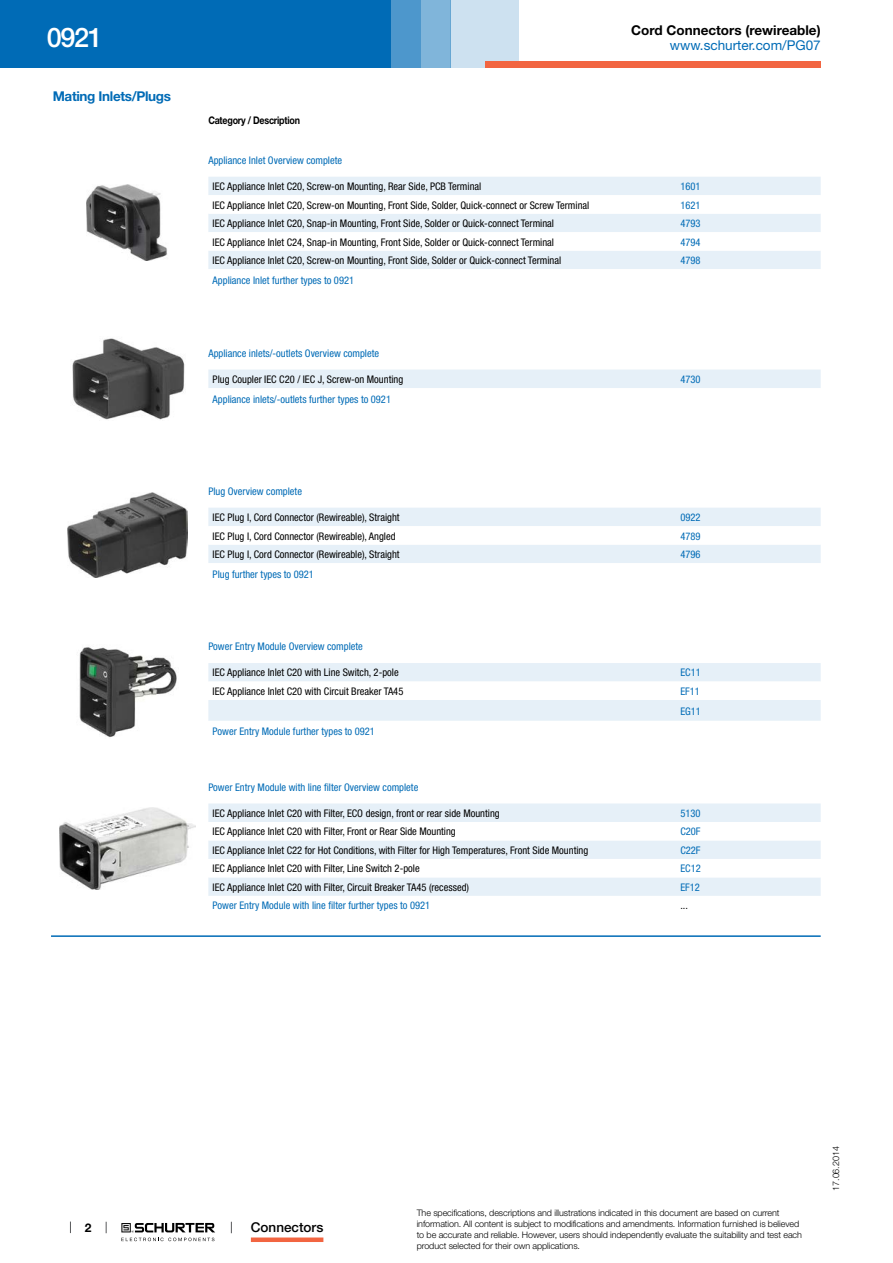
<style>
.page{position:relative;width:893px;height:1263px;background:#fff}
.page>*{position:absolute;margin:0;border:0;box-sizing:border-box;transform-origin:0 0}
.t1{font:500 27px "Helvetica Neue LT";color:#fff}
.t2{font:700 13.5px "Helvetica Neue LT";color:#000}
.t3{font:13.5px "Helvetica Neue LT";color:#006bb6}
.t4{font:700 13.5px "Helvetica Neue LT";letter-spacing:-.025em;color:#006bb6}
.t5{font:500 13.5px "Helvetica Neue LT";color:#000}
.t6{font:700 12px "Helvetica Neue LT";color:#000}
.t7{font:condensed 10.5px "Helvetica Neue LT";color:#000}
.t8{font:condensed 10.5px/19.6px "Helvetica Neue LT";color:#006bb6}
.t9{font:700 10.5px "Helvetica Neue LT";letter-spacing:-.025em;color:#000;scale:.85 1}
.t10{font:300 9px/10.8px "Helvetica Neue LT";letter-spacing:-.01em;color:#000}
</style>
<div class="page">
<svg style="left:70px;top:1221px;width:1px;height:12px"></svg>
<svg style="left:121px;top:1223px;width:94px;height:18px"></svg>
<div style="left:0;top:0;width:391px;height:68px;background:#006bb6"></div>
<div style="left:421px;top:0;width:30px;height:68px;background:#80b5da"></div>
<div style="left:391px;top:0;width:30px;height:68px;background:#4d97cc"></div>
<div style="left:451px;top:0;width:68px;height:68px;background:#cde1f0"></div>
<div style="left:485px;top:62px;width:336px;height:6px;background:#f26541"></div>
<div style="left:251px;top:1237px;width:72px;height:5px;background:#f26541"></div>
<img style="left:87px;top:185px;width:80px;height:76px">
<div style="left:208px;top:177px;width:613px;height:18px;background:#e6f0f8"></div>
<svg style="left:208px;top:214px;width:613px;height:55px;fill:#e6f0f8"></svg>
<img style="left:72px;top:338px;width:113px;height:82px">
<div style="left:208px;top:369px;width:613px;height:19px;background:#e6f0f8"></div>
<img style="left:67px;top:493px;width:121px;height:85px">
<svg style="left:208px;top:508px;width:613px;height:55px"></svg>
<img style="left:79px;top:647px;width:98px;height:90px">
<svg style="left:208px;top:663px;width:613px;height:58px"></svg>
<img style="left:60px;top:808px;width:135px;height:81px">
<div style="left:208px;top:803px;width:613px;height:19px;background:#e6f0f8"></div>
<svg style="left:208px;top:841px;width:613px;height:55px;fill:#e6f0f8"></svg>
<hr style="left:51px;top:935px;width:770px;height:2px;background:#006bb6">
<h1 class="t1" style="left:47px;top:21px;width:57px">0921</h1>
<p class="t4" style="left:53px;top:88px;width:120px">Mating Inlets/Plugs</p>
<p class="t2" style="left:631px;top:22px;width:191px">Cord Connectors (rewireable)</p>
<p class="t3" style="left:670px;top:37px;width:152px">www.schurter.com/PG07</p>
<p class="t9" style="left:208px;top:114px;width:109px">Category / Description</p>
<p class="t8" style="left:208px;top:150px;width:135px">Appliance Inlet Overview complete</p>
<p class="t7" style="left:213px;top:180px;width:270px">IEC Appliance Inlet C20, Screw-on Mounting, Rear Side, PCB Terminal</p>
<p class="t8" style="left:680px;top:176px;width:22px">1601</p>
<p class="t7" style="left:213px;top:199px;width:378px">IEC Appliance Inlet C20, Screw-on Mounting, Front Side, Solder, Quick-connect or Screw Terminal</p>
<p class="t8" style="left:680px;top:195px;width:22px">1621</p>
<p class="t7" style="left:213px;top:217px;width:343px">IEC Appliance Inlet C20, Snap-in Mounting, Front Side, Solder or Quick-connect Terminal</p>
<p class="t8" style="left:680px;top:213px;width:22px">4793</p>
<p class="t7" style="left:213px;top:236px;width:343px">IEC Appliance Inlet C24, Snap-in Mounting, Front Side, Solder or Quick-connect Terminal</p>
<p class="t8" style="left:680px;top:232px;width:22px">4794</p>
<p class="t7" style="left:213px;top:254px;width:350px">IEC Appliance Inlet C20, Screw-on Mounting, Front Side, Solder or Quick-connect Terminal</p>
<p class="t8" style="left:680px;top:250px;width:22px">4798</p>
<p class="t8" style="left:213px;top:270px;width:143px">Appliance Inlet further types to 0921</p>
<p class="t8" style="left:208px;top:343px;width:172px">Appliance inlets/-outlets Overview complete</p>
<p class="t7" style="left:213px;top:373px;width:192px">Plug Coupler IEC C20 / IEC J, Screw-on Mounting</p>
<p class="t8" style="left:680px;top:369px;width:22px">4730</p>
<p class="t8" style="left:213px;top:389px;width:180px">Appliance inlets/-outlets further types to 0921</p>
<p class="t8" style="left:208px;top:481px;width:95px">Plug Overview complete</p>
<p class="t7" style="left:213px;top:511px;width:188px">IEC Plug I, Cord Connector (Rewireable), Straight</p>
<p class="t8" style="left:680px;top:507px;width:22px">0922</p>
<p class="t7" style="left:213px;top:530px;width:184px">IEC Plug I, Cord Connector (Rewireable), Angled</p>
<p class="t8" style="left:680px;top:526px;width:22px">4789</p>
<p class="t7" style="left:213px;top:548px;width:188px">IEC Plug I, Cord Connector (Rewireable), Straight</p>
<p class="t8" style="left:680px;top:544px;width:22px">4796</p>
<p class="t8" style="left:213px;top:564px;width:103px">Plug further types to 0921</p>
<p class="t8" style="left:208px;top:637px;width:156px">Power Entry Module Overview complete</p>
<p class="t7" style="left:213px;top:667px;width:188px">IEC Appliance Inlet C20 with Line Switch, 2-pole</p>
<p class="t8" style="left:680px;top:663px;width:22px">EC11</p>
<p class="t7" style="left:213px;top:685px;width:192px">IEC Appliance Inlet C20 with Circuit Breaker TA45</p>
<p class="t8" style="left:680px;top:681px;width:22px">EF11<br>EG11</p>
<p class="t8" style="left:213px;top:722px;width:164px">Power Entry Module further types to 0921</p>
<p class="t8" style="left:208px;top:777px;width:211px">Power Entry Module with line filter Overview complete</p>
<p class="t7" style="left:213px;top:807px;width:289px">IEC Appliance Inlet C20 with Filter, ECO design, front or rear side Mounting</p>
<p class="t8" style="left:680px;top:803px;width:22px">5130</p>
<p class="t7" style="left:213px;top:825px;width:245px">IEC Appliance Inlet C20 with Filter, Front or Rear Side Mounting</p>
<p class="t8" style="left:680px;top:822px;width:22px">C20F</p>
<p class="t7" style="left:213px;top:844px;width:377px">IEC Appliance Inlet C22 for Hot Conditions, with Filter for High Temperatures, Front Side Mounting</p>
<p class="t8" style="left:680px;top:840px;width:22px">C22F</p>
<p class="t7" style="left:213px;top:862px;width:209px">IEC Appliance Inlet C20 with Filter, Line Switch 2-pole</p>
<p class="t8" style="left:680px;top:859px;width:22px">EC12</p>
<p class="t7" style="left:213px;top:881px;width:258px">IEC Appliance Inlet C20 with Filter, Circuit Breaker TA45 (recessed)</p>
<p class="t8" style="left:680px;top:877px;width:21px">EF12</p>
<p class="t8" style="left:213px;top:896px;width:219px">Power Entry Module with line filter further types to 0921</p>
<p class="t7" style="left:680px;top:899px;width:9px">...</p>
<p class="t6" style="left:85px;top:1220px;width:8px">2</p>
<p class="t5" style="left:251px;top:1219px;width:74px">Connectors</p>
<p class="t10" style="left:417px;top:1207px;width:387px">The specifications, descriptions and illustrations indicated in this document are based on current information. All content is subject to modifications and amendments. Information furnished is believed to be accurate and reliable. However, users should independently evaluate the suitability and test each product selected for their own applications.</p>
<p class="t10" style="left:830px;top:1191px;width:46px;rotate:-90deg">17.06.2014</p>
</div>
